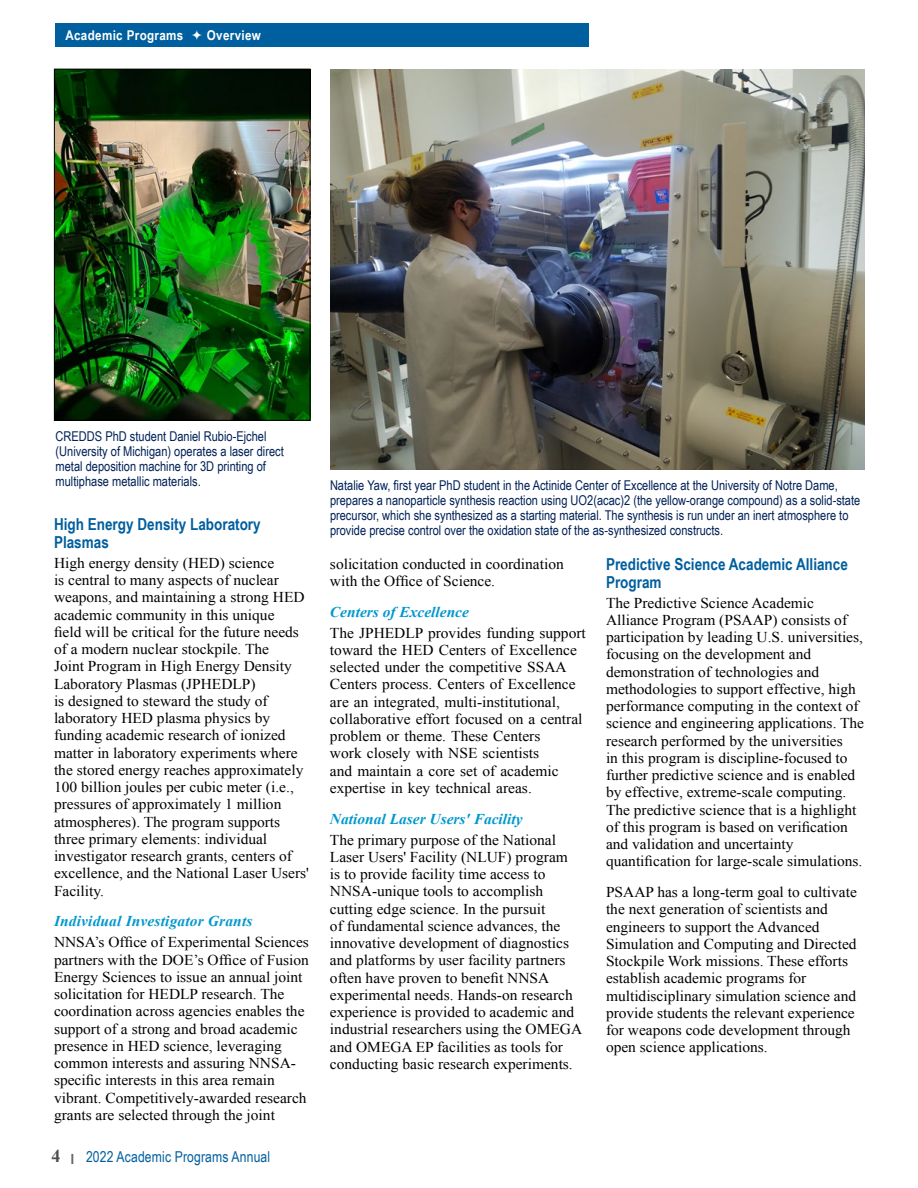
<style>
.page{position:relative;width:918px;height:1188px;background:#fff}
.page>*{position:absolute;margin:0;border:0;box-sizing:border-box;transform-origin:0 0}
.t1{font:700 16.5px/18px "Arial Narrow";color:#005f9e}
.t2{font:15px/17.2px "Times New Roman";color:#000}
.t3{font:italic 700 15px "Times New Roman";color:#0098cd}
.t4{font:15px "Arial Narrow";letter-spacing:.01em;color:#005f9e}
.t5{font:13.5px/15px "Arial Narrow";color:#002157}
.t6{font:700 13.5px "Arial Narrow";letter-spacing:.025em;color:#fff;scale:1.05 1}
.s1{font-family:"Times New Roman";font-weight:700;font-size:18px;color:#4d4d4f}
.s2{font-family:"Franklin Gothic";font-weight:600;font-stretch:condensed;font-size:12px;color:#636466}
</style>
<div class="page">
<div style="left:55px;top:24px;width:534px;height:23px;background:#005f9e"></div>
<img style="left:56px;top:71px;width:252px;height:348px">
<div style="left:54px;top:69px;width:256px;height:352px;border:1px solid #000"></div>
<img style="left:330px;top:69px;width:534px;height:401px">
<p class="t6" style="left:65px;top:25px;width:114px">Academic Programs</p>
<p class="t6" style="left:207px;top:25px;width:53px">Overview</p>
<p class="t5" style="left:56px;top:428px;width:230px">CREDDS PhD student Daniel Rubio-Ejchel (University of Michigan) operates a laser direct metal deposition machine for 3D printing of multiphase metallic materials.</p>
<p class="t1" style="left:54px;top:515px;width:208px">High Energy Density Laboratory<br>Plasmas</p>
<p class="t2" style="left:54px;top:554px;width:257px">High energy density (HED) science<br>is central to many aspects of nuclear weapons, and maintaining a strong HED academic community in this unique<br>field will be critical for the future needs of a modern nuclear stockpile. The<br>Joint Program in High Energy Density Laboratory Plasmas (JPHEDLP)<br>is designed to steward the study of laboratory HED plasma physics by funding academic research of ionized matter in laboratory experiments where the stored energy reaches approximately 100 billion joules per cubic meter (i.e., pressures of approximately 1 million atmospheres). The program supports three primary elements: individual investigator research grants, centers of excellence, and the National Laser Users' Facility.</p>
<p class="t3" style="left:54px;top:911px;width:200px">Individual Investigator Grants</p>
<p class="t2" style="left:54px;top:933px;width:256px">NNSA’s Office of Experimental Sciences partners with the DOE’s Office of Fusion Energy Sciences to issue an annual joint solicitation for HEDLP research. The coordination across agencies enables the support of a strong and broad academic presence in HED science, leveraging common interests and assuring NNSA&shy;specific interests in this area remain vibrant. Competitively-awarded research grants are selected through the joint</p>
<p class="t4" style="left:52px;top:1145px;width:220px"><span class="s1">4</span> <span class="s2">|</span> 2022 Academic Programs Annual</p>
<p class="t5" style="left:330px;top:477px;width:532px">Natalie Yaw, first year PhD student in the Actinide Center of Excellence at the University of Notre Dame, prepares a nanoparticle synthesis reaction using UO2(acac)2 (the yellow-orange compound) as a solid-state precursor, which she synthesized as a starting material. The synthesis is run under an inert atmosphere to provide precise control over the oxidation state of the as-synthesized constructs.</p>
<p class="t2" style="left:330px;top:555px;width:235px">solicitation conducted in coordination with the Office of Science.</p>
<p class="t3" style="left:330px;top:601px;width:141px">Centers of Excellence</p>
<p class="t2" style="left:330px;top:624px;width:257px">The JPHEDLP provides funding support toward the HED Centers of Excellence selected under the competitive SSAA Centers process. Centers of Excellence are an integrated, multi-institutional, collaborative effort focused on a central problem or theme. These Centers<br>work closely with NSE scientists<br>and maintain a core set of academic expertise in key technical areas.</p>
<p class="t3" style="left:330px;top:808px;width:194px">National Laser Users' Facility</p>
<p class="t2" style="left:330px;top:831px;width:254px">The primary purpose of the National Laser Users' Facility (NLUF) program<br>is to provide facility time access to NNSA-unique tools to accomplish cutting edge science. In the pursuit<br>of fundamental science advances, the innovative development of diagnostics and platforms by user facility partners often have proven to benefit NNSA experimental needs. Hands-on research experience is provided to academic and industrial researchers using the OMEGA and OMEGA EP facilities as tools for conducting basic research experiments.</p>
<p class="t1" style="left:606px;top:555px;width:243px">Predictive Science Academic Alliance<br>Program</p>
<p class="t2" style="left:606px;top:594px;width:260px">The Predictive Science Academic Alliance Program (PSAAP) consists of participation by leading U.S. universities, focusing on the development and demonstration of technologies and methodologies to support effective, high performance computing in the context of science and engineering applications. The research performed by the universities<br>in this program is discipline-focused to further predictive science and is enabled by effective, extreme-scale computing.<br>The predictive science that is a highlight of this program is based on verification and validation and uncertainty quantification for large-scale simulations.</p>
<p class="t2" style="left:606px;top:883px;width:252px">PSAAP has a long-term goal to cultivate the next generation of scientists and engineers to support the Advanced Simulation and Computing and Directed Stockpile Work missions. These efforts establish academic programs for multidisciplinary simulation science and provide students the relevant experience for weapons code development through open science applications.</p>
</div>
